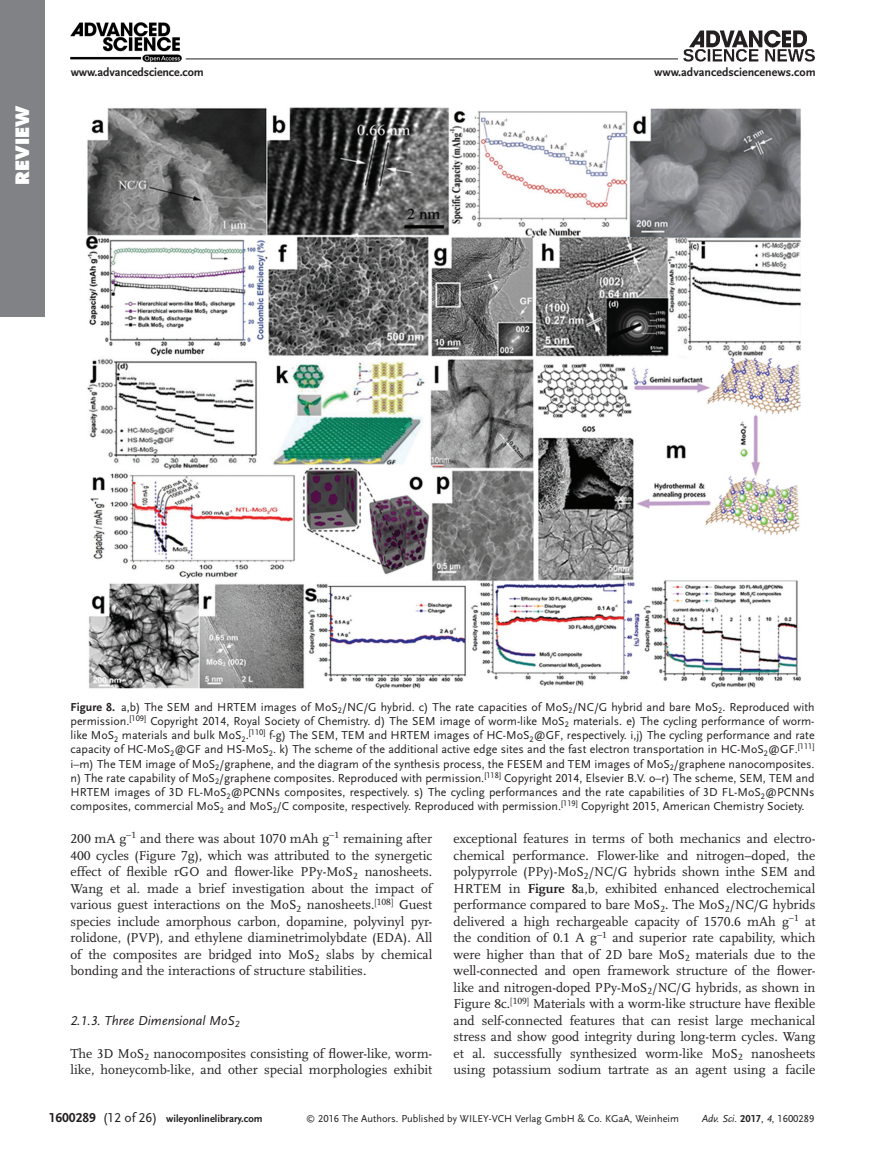
<style>
.page{position:relative;width:891px;height:1175px;background:#fff}
.page>*{position:absolute;margin:0;border:0;box-sizing:border-box;transform-origin:0 0}
.t1{font:800 18px "Futura";letter-spacing:.005em;color:#fff}
.t2{font:13.5px/16.5px "Scala LF";color:#231f20;text-align:justify}
.t3{font:italic 13.5px "Scala Sans LF";color:#231f20}
.t4{font:12px/14.2px "Scala Sans LF";color:#231f20;text-align:justify}
.t5{font:700 12px "Scala Sans LF";color:#231f20}
.t6{font:10.5px "Scala Sans LF";color:#231f20}
.t7{font:700 10.5px "Scala Sans LF";color:#231f20}
.t8{font:italic 10.5px "Scala Sans LF";color:#231f20}
.s1{font-weight:700}
.s2{font-size:13.5px}
.s3{font-weight:400;font-size:13.5px}
.s4{font-size:9px}
.s5{font-weight:700;font-style:normal}
.s6{font-style:normal}
</style>
<div class="page">
<div style="left:0;top:0;width:45px;height:317px;background:#808285"></div>
<img style="left:70px;top:22px;width:112px;height:40px">
<hr style="left:186px;top:59px;width:492px;height:1px;background:#231f20">
<img style="left:683px;top:30px;width:132px;height:31px">
<img style="left:85px;top:107px;width:716px;height:582px">
<h1 class="t1" style="left:11px;top:185px;width:81px;rotate:-90deg">Review</h1>
<p class="t5" style="left:71px;top:65px;width:135px">www.advancedscience.com</p>
<p class="t5" style="left:654px;top:65px;width:163px">www.advancedsciencenews.com</p>
<p class="t4" style="left:70px;top:700px;width:746px"><span class="s1">Figure 8.</span> a,b) The SEM and HRTEM images of MoS<sub>2</sub>/NC/G hybrid. c) The rate capacities of MoS<sub>2</sub>/NC/G hybrid and bare MoS<sub>2</sub>. Reproduced with permission.<sup>[109]</sup> Copyright 2014, Royal Society of Chemistry. d) The SEM image of worm-like MoS<sub>2</sub> materials. e) The cycling performance of worm&shy;like MoS<sub>2</sub> materials and bulk MoS<sub>2</sub>.<sup>[110]</sup> f-g) The SEM, TEM and HRTEM images of HC-MoS<sub>2</sub>@GF, respectively. i,j) The cycling performance and rate capacity of HC-MoS<sub>2</sub>@GF and HS-MoS<sub>2</sub>. k) The scheme of the additional active edge sites and the fast electron transportation in HC-MoS<sub>2</sub>@GF.<sup>[111] </sup>i–m) The TEM image of MoS<sub>2</sub>/graphene, and the diagram of the synthesis process, the FESEM and TEM images of MoS<sub>2</sub>/graphene nanocomposites. n) The rate capability of MoS<sub>2</sub>/graphene composites. Reproduced with permission.<sup>[118]</sup> Copyright 2014, Elsevier B.V. o–r) The scheme, SEM, TEM and HRTEM images of 3D FL-MoS<sub>2</sub>@PCNNs composites, respectively. s) The cycling performances and the rate capabilities of 3D FL-MoS<sub>2</sub>@PCNNs composites, commercial MoS<sub>2</sub> and MoS<sub>2</sub>/C composite, respectively. Reproduced with permission.<sup>[119]</sup> Copyright 2015, American Chemistry Society.</p>
<p class="t2" style="left:70px;top:830px;width:363px">200 mA g−<sup>1</sup> and there was about 1070 mAh g−<sup>1</sup> remaining after 400 cycles (Figure 7g), which was attributed to the synergetic effect of flexible rGO and flower-like PPy-MoS<sub>2</sub> nanosheets.<br>Wang et al. made a brief investigation about the impact of various guest interactions on the MoS<sub>2</sub> nanosheets.<sup>[108]</sup> Guest species include amorphous carbon, dopamine, polyvinyl pyr&shy;rolidone, (PVP), and ethylene diaminetrimolybdate (EDA). All of the composites are bridged into MoS<sub>2</sub> slabs by chemical bonding and the interactions of structure stabilities.</p>
<p class="t3" style="left:71px;top:1013px;width:170px">2.1.3. Three Dimensional MoS<sub>2</sub></p>
<p class="t2" style="left:71px;top:1045px;width:363px">The 3D MoS<sub>2</sub> nanocomposites consisting of flower-like, worm&shy;like, honeycomb-like, and other special morphologies exhibit</p>
<p class="t2" style="left:454px;top:830px;width:363px">exceptional features in terms of both mechanics and electro&shy;chemical performance. Flower-like and nitrogen–doped, the polypyrrole (PPy)-MoS<sub>2</sub>/NC/G hybrids shown inthe SEM and HRTEM in <span class="s1">Figure 8</span>a,b, exhibited enhanced electrochemical performance compared to bare MoS<sub>2</sub>. The MoS<sub>2</sub>/NC/G hybrids delivered a high rechargeable capacity of 1570.6 mAh g−<sup>1</sup> at the condition of 0.1 A g−<sup>1</sup> and superior rate capability, which were higher than that of 2D bare MoS<sub>2</sub> materials due to the well-connected and open framework structure of the flower&shy;like and nitrogen-doped PPy-MoS<sub>2</sub>/NC/G hybrids, as shown in Figure 8c.<sup>[109]</sup> Materials with a worm-like structure have flexible and self-connected features that can resist large mechanical stress and show good integrity during long-term cycles. Wang et al. successfully synthesized worm-like MoS<sub>2</sub> nanosheets using potassium sodium tartrate as an agent using a facile</p>
<p class="t7" style="left:49px;top:1113px;width:216px"><span class="s2">1600289</span> <span class="s3">(12 of 26)</span> wileyonlinelibrary.com</p>
<p class="t6" style="left:306px;top:1113px;width:374px"><span class="s4">©</span> 2016 The Authors. Published by WILEY-VCH Verlag GmbH &amp; Co. KGaA, Weinheim</p>
<p class="t8" style="left:702px;top:1113px;width:114px">Adv. Sci. <span class="s5">2017</span><span class="s6">,</span> 4<span class="s6">, 1600289</span></p>
</div>
